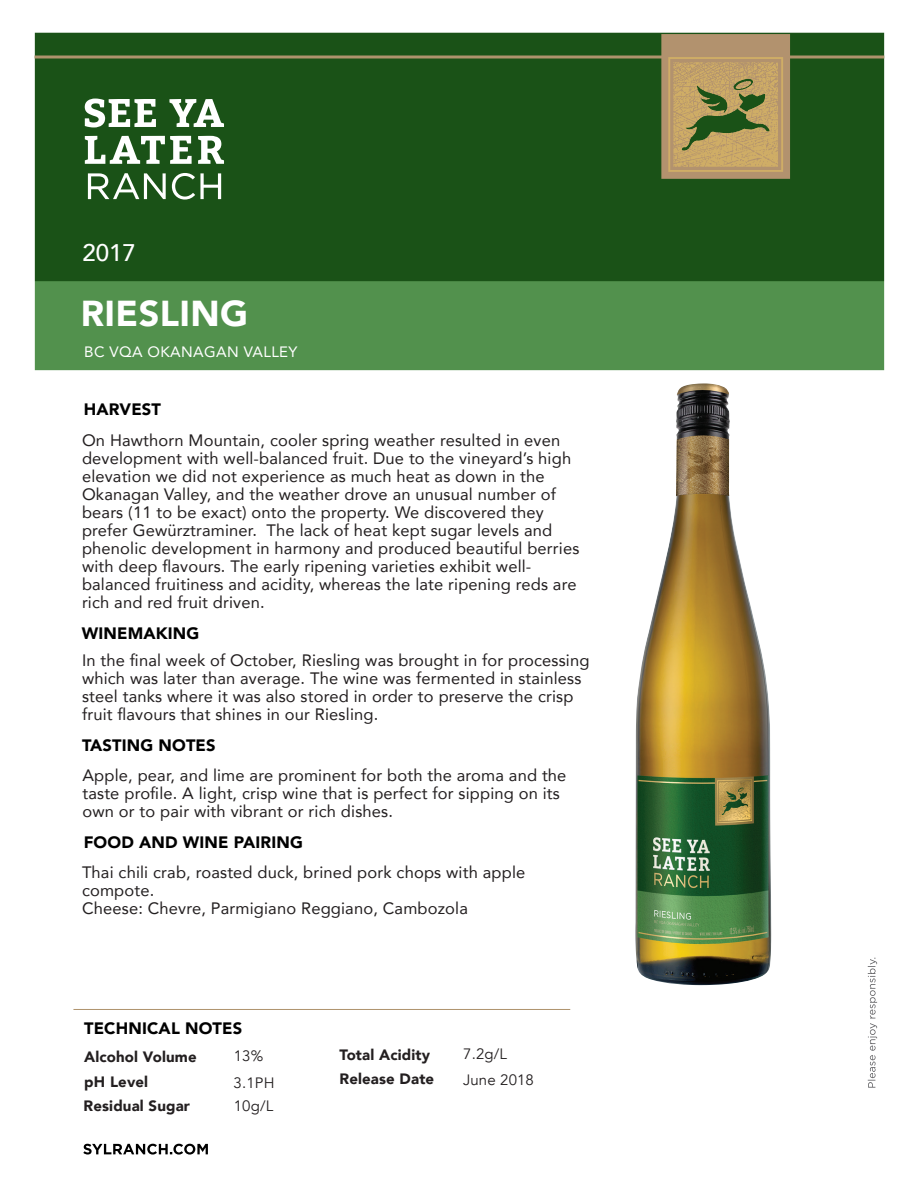
<style>
.page{position:relative;width:918px;height:1188px;background:#fff}
.page>*{position:absolute;margin:0;border:0;box-sizing:border-box;transform-origin:0 0}
.Title_2{font:900 36px "Avenir";letter-spacing:.01em;color:#fff}
.Title_1{font:500 24px "Avenir";color:#fff}
.Body_text{font:16.5px/18px "Avenir";letter-spacing:.01em;color:#231f20}
.Subtitle_for_body_te{font:900 16.5px "Avenir";letter-spacing:.01em;color:#000}
.Subtitle_for_tech_no{font:900 15px "Avenir";letter-spacing:.01em;color:#231f20}
.Tech_Notes_body_text{font:15px "Avenir";letter-spacing:.01em;color:#231f20}
.Title_4{font:15px "Avenir";letter-spacing:.025em;color:#fff}
</style>
<div class="page">
<img style="left:34px;top:32px;width:851px;height:339px">
<svg style="left:85px;top:99px;width:139px;height:65px"></svg>
<svg style="left:88px;top:173px;width:133px;height:27px"></svg>
<svg style="left:83px;top:1144px;width:125px;height:11px"></svg>
<svg style="left:868px;top:958px;width:9px;height:130px"></svg>
<hr style="left:35px;top:56px;width:849px;height:2px;background:#ae936c">
<svg style="left:661px;top:34px;width:129px;height:145px;background:#ad9561"></svg>
<hr style="left:73px;top:1009px;width:497px;height:1px;background:#ae936c">
<img style="left:635px;top:383px;width:136px;height:602px">
<p class="Title_1" style="left:82px;top:232px;width:55px">2017</p>
<p class="Title_2" style="left:81px;top:282px;width:169px">RIESLING</p>
<p class="Title_4" style="left:84px;top:339px;width:215px">BC VQA OKANAGAN VALLEY</p>
<p class="Subtitle_for_body_te" style="left:84px;top:395px;width:79px">HARVEST</p>
<p class="Body_text" style="left:82px;top:431px;width:499px">On Hawthorn Mountain, cooler spring weather resulted in even development with well-balanced fruit. Due to the vineyard’s high elevation we did not experience as much heat as down in the Okanagan Valley, and the weather drove an unusual number of bears (11 to be exact) onto the property. We discovered they prefer Gewürztraminer. The lack of heat kept sugar levels and phenolic development in harmony and produced beautiful berries with deep flavours. The early ripening varieties exhibit well&shy;balanced fruitiness and acidity, whereas the late ripening reds are rich and red fruit driven.</p>
<p class="Subtitle_for_body_te" style="left:82px;top:619px;width:119px">WINEMAKING</p>
<p class="Body_text" style="left:82px;top:650px;width:509px">In the final week of October, Riesling was brought in for processing which was later than average. The wine was fermented in stainless steel tanks where it was also stored in order to preserve the crisp fruit flavours that shines in our Riesling.</p>
<p class="Subtitle_for_body_te" style="left:82px;top:731px;width:135px">TASTING NOTES</p>
<p class="Body_text" style="left:82px;top:766px;width:486px">Apple, pear, and lime are prominent for both the aroma and the taste profile. A light, crisp wine that is perfect for sipping on its own or to pair with vibrant or rich dishes.</p>
<p class="Subtitle_for_body_te" style="left:84px;top:828px;width:221px">FOOD AND WINE PAIRING</p>
<p class="Body_text" style="left:82px;top:863px;width:445px">Thai chili crab, roasted duck, brined pork chops with apple compote.<br>Cheese: Chevre, Parmigiano Reggiano, Cambozola</p>
<p class="Subtitle_for_body_te" style="left:84px;top:1014px;width:160px">TECHNICAL NOTES</p>
<p class="Subtitle_for_tech_no" style="left:84px;top:1044px;width:114px">Alcohol Volume</p>
<p class="Subtitle_for_tech_no" style="left:84px;top:1069px;width:65px">pH Level</p>
<p class="Subtitle_for_tech_no" style="left:84px;top:1093px;width:108px">Residual Sugar</p>
<p class="Tech_Notes_body_text" style="left:234px;top:1047px;width:31px">13%</p>
<p class="Tech_Notes_body_text" style="left:234px;top:1074px;width:42px">3.1PH</p>
<p class="Tech_Notes_body_text" style="left:234px;top:1097px;width:41px">10g/L</p>
<p class="Subtitle_for_tech_no" style="left:340px;top:1042px;width:92px">Total Acidity</p>
<p class="Subtitle_for_tech_no" style="left:340px;top:1066px;width:96px">Release Date</p>
<p class="Tech_Notes_body_text" style="left:463px;top:1045px;width:45px">7.2g/L</p>
<p class="Tech_Notes_body_text" style="left:463px;top:1071px;width:72px">June 2018</p>
</div>
